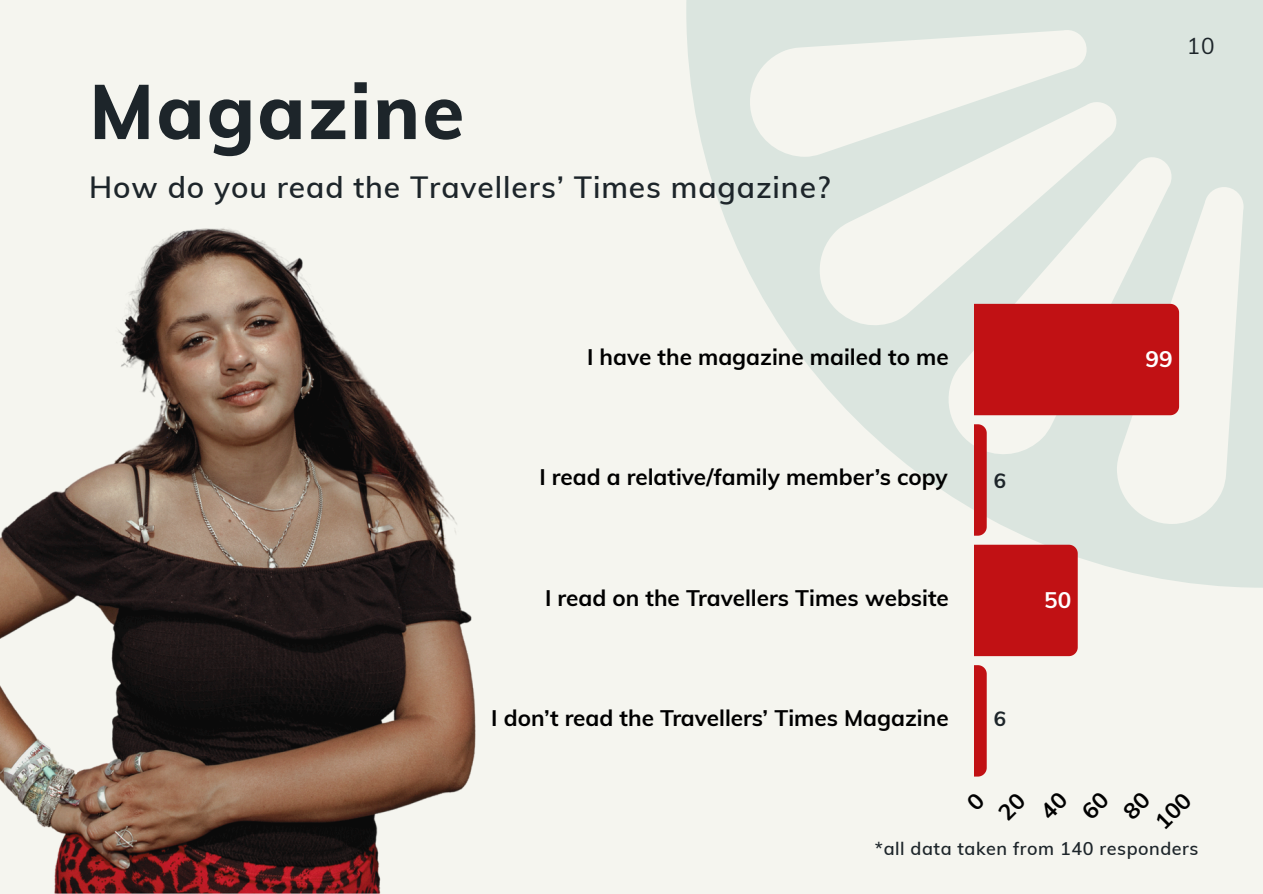
<style>
.page{position:relative;width:1263px;height:894px;background:#fff}
.page>*{position:absolute;margin:0;border:0;box-sizing:border-box;transform-origin:0 0}
.t1{font:800 76.2px "Muli";letter-spacing:.03em;color:#1d252a}
.t2{font:600 30px "Muli";letter-spacing:.03em;color:#1d252a}
.t3{font:700 22.5px/29.2px "Muli";color:#000}
.t4{font:700 22.5px "Muli";color:#fff}
.t5{font:22.5px "Muli";color:#1d252a}
.t6{font:700 20.55px "Muli";color:#1d252a}
.t7{font:600 18px "Muli";letter-spacing:.03em;color:#1d252a}
</style>
<div class="page">
<div style="left:0;top:0;width:1263px;height:893px;background:#f5f5ef"></div>
<svg style="left:686px;top:0;width:577px;height:587px"></svg>
<div style="left:974px;top:304px;width:205px;height:111px;background:#c11114"></div>
<svg style="left:974px;top:424px;width:13px;height:111px"></svg>
<div style="left:974px;top:544px;width:104px;height:112px;background:#c11114"></div>
<svg style="left:974px;top:665px;width:13px;height:111px"></svg>
<img style="left:0;top:228px;width:476px;height:665px">
<p class="t1" style="left:89px;top:62px;width:376px">Magazine</p>
<p class="t2" style="left:89px;top:168px;width:743px">How do you read the Travellers’ Times magazine?</p>
<h1 class="t5" style="left:1187px;top:32px;width:29px">10</h1>
<p class="t3" style="left:587px;top:341px;width:363px">I have the magazine mailed to me</p>
<p class="t4" style="left:1145px;top:344px;width:28px">99</p>
<p class="t3" style="left:539px;top:462px;width:410px">I read a relative/family member’s copy</p>
<p class="t6" style="left:994px;top:467px;width:14px">6</p>
<p class="t3" style="left:545px;top:582px;width:405px">I read on the Travellers Times website</p>
<p class="t4" style="left:1044px;top:585px;width:28px">50</p>
<p class="t3" style="left:491px;top:702px;width:459px">I don’t read the Travellers’ Times Magazine</p>
<p class="t6" style="left:994px;top:705px;width:14px">6</p>
<p class="t3" style="left:1127px;top:793px;width:42px;text-indent:-16px;rotate:-45deg">80<br>100</p>
<h2 class="t7" style="left:875px;top:836px;width:325px">*all data taken from 140 responders</h2>
</div>
